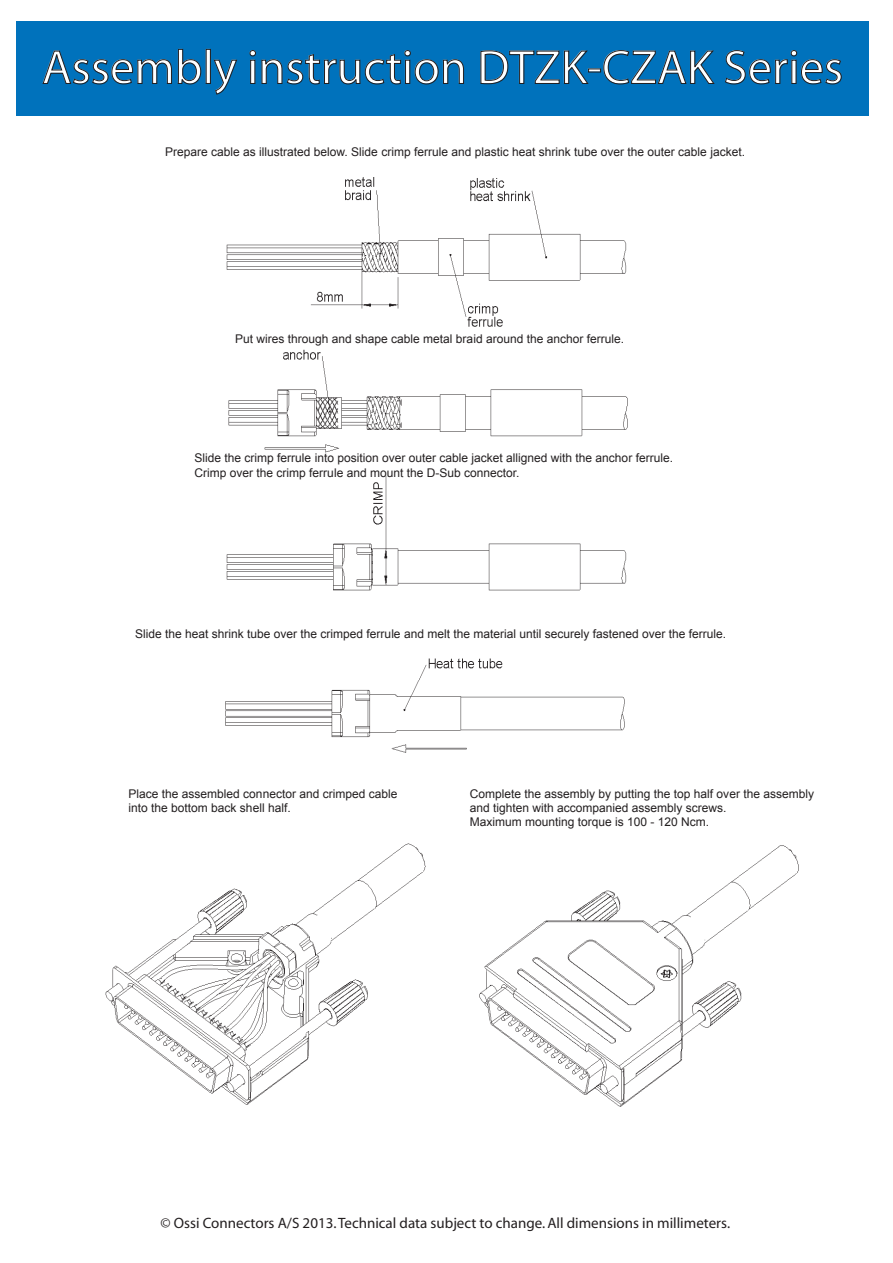
<style>
.page{position:relative;width:893px;height:1263px;background:#fff}
.page>*{position:absolute;margin:0;border:0;box-sizing:border-box;transform-origin:0 0}
.t1{font:48px "Myriad";color:#fff}
.t2{font:15px "Myriad";color:#231f20}
.t3{font:12px/14.4px "Arial";color:#231f20}
</style>
<div class="page">
<div style="left:16px;top:21px;width:852px;height:95px;background:#0072bc"></div>
<svg style="left:42px;top:49px;width:800px;height:46px"></svg>
<img style="left:105px;top:177px;width:694px;height:930px">
<div style="left:169px;top:801px;width:167px;height:36px;background:#fff"></div>
<div style="left:528px;top:801px;width:178px;height:41px;background:#fff"></div>
<h1 class="t1" style="left:42px;top:43px;width:802px">Assembly instruction DTZK-CZAK Series</h1>
<p class="t3" style="left:165px;top:144px;width:581px">Prepare cable as illustrated below. Slide crimp ferrule and plastic heat shrink tube over the outer cable jacket.</p>
<p class="t3" style="left:235px;top:332px;width:390px">Put wires through and shape cable metal braid around the anchor ferrule.</p>
<p class="t3" style="left:194px;top:451px;width:480px">Slide the crimp ferrule into position over outer cable jacket alligned with the anchor ferrule.<br>Crimp over the crimp ferrule and mount the D-Sub connector.</p>
<p class="t3" style="left:135px;top:627px;width:592px">Slide the heat shrink tube over the crimped ferrule and melt the material until securely fastened over the ferrule.</p>
<p class="t3" style="left:128px;top:786px;width:270px">Place the assembled connector and crimped cable into the bottom back shell half.</p>
<p class="t3" style="left:469px;top:786px;width:346px">Complete the assembly by putting the top half over the assembly and tighten with accompanied assembly screws.<br>Maximum mounting torque is 100 - 120 Ncm.</p>
<p class="t2" style="left:160px;top:1216px;width:571px">© Ossi Connectors A/S 2013.Technical data subject to change.All dimensions in millimeters.</p>
</div>
